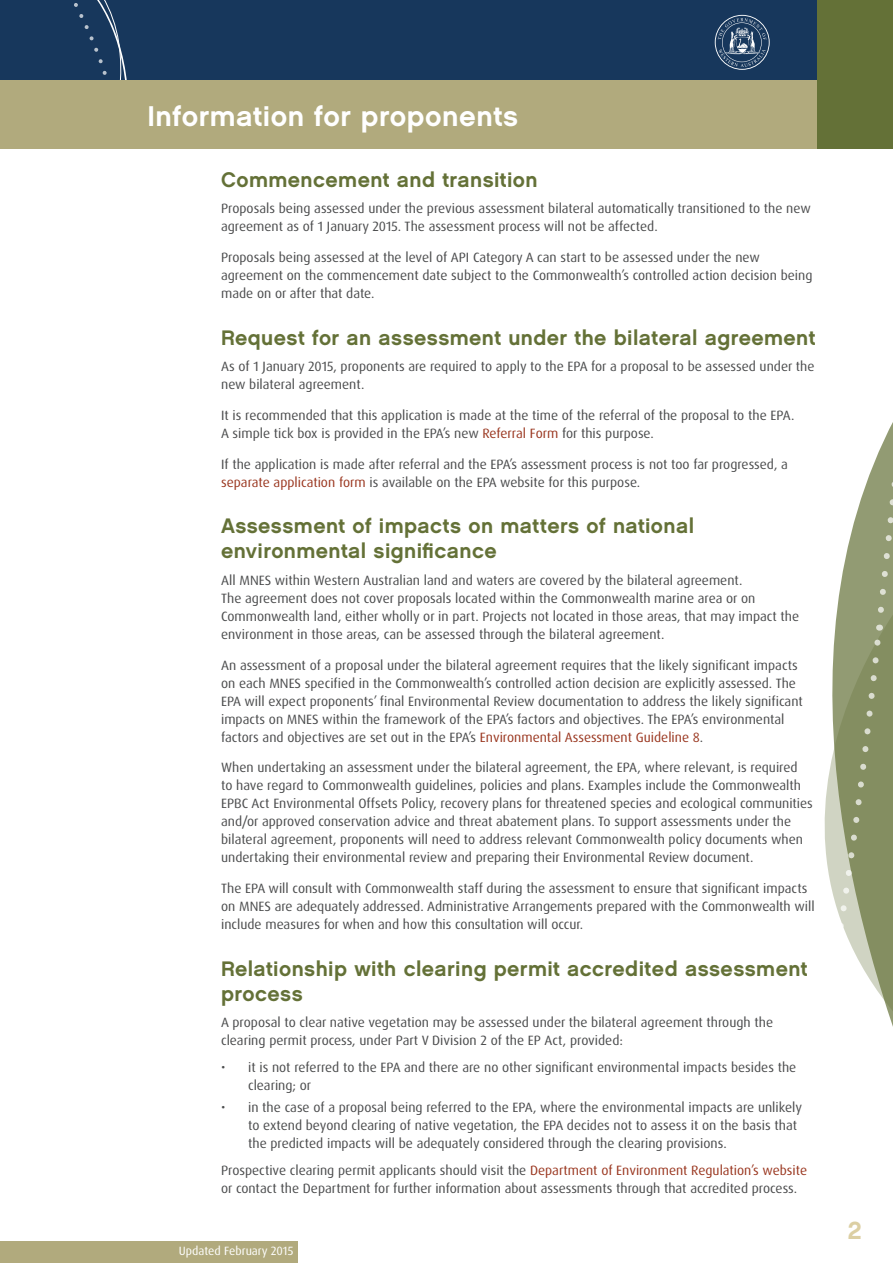
<style>
.page{position:relative;width:893px;height:1263px;background:#fff}
.page>*{position:absolute;margin:0;border:0;box-sizing:border-box;transform-origin:0 0}
.H_main_factsheet{font:28.5px "Chalet New York Nineteen Sixty";letter-spacing:.02em;color:#fff}
.t1{font:25.05px "Chalet New York Nineteen Sixty";color:#dccfa3}
.t2{font:21px/25.2px "Chalet New York Nineteen Sixty";letter-spacing:.02em;color:#647137}
.bullets{font:13.5px/18px "Dax OT";color:#4b4c4d}
.t3{font:12px "Dax OT";color:#fff}
.s1{color:#9a3720}
</style>
<div class="page">
<div style="left:0;top:0;width:893px;height:141px;background:#17375c"></div>
<svg style="left:74px;top:0;width:53px;height:80px"></svg>
<div style="left:0;top:80px;width:893px;height:69px;background:#b1aa7d"></div>
<div style="left:818px;top:0;width:75px;height:149px;background:#647137"></div>
<svg style="left:715px;top:15px;width:55px;height:55px"></svg>
<div style="left:0;top:1242px;width:298px;height:21px;background:#b1aa7d"></div>
<svg style="left:824px;top:422px;width:69px;height:605px"></svg>
<p class="H_main_factsheet" style="left:147px;top:98px;width:372px">Information for proponents</p>
<h4 class="t2" style="left:221px;top:167px;width:318px">Commencement and transition</h4>
<p class="bullets" style="left:221px;top:200px;width:591px">Proposals being assessed under the previous assessment bilateral automatically transitioned to the new agreement as of 1 January 2015. The assessment process will not be affected.</p>
<p class="bullets" style="left:221px;top:249px;width:593px">Proposals being assessed at the level of API Category A can start to be assessed under the new agreement on the commencement date subject to the Commonwealth’s controlled action decision being made on or after that date.</p>
<h4 class="t2" style="left:221px;top:324px;width:596px">Request for an assessment under the bilateral agreement</h4>
<p class="bullets" style="left:221px;top:358px;width:595px">As of 1 January 2015, proponents are required to apply to the EPA for a proposal to be assessed under the new bilateral agreement.</p>
<p class="bullets" style="left:221px;top:406px;width:575px">It is recommended that this application is made at the time of the referral of the proposal to the EPA.<br>A simple tick box is provided in the EPA’s new <span class="s1">Referral Form</span> for this purpose.</p>
<p class="bullets" style="left:221px;top:455px;width:568px">If the application is made after referral and the EPA’s assessment process is not too far progressed, a <span class="s1">separate application form</span> is available on the EPA website for this purpose.</p>
<h4 class="t2" style="left:221px;top:513px;width:474px">Assessment of impacts on matters of national environmental significance</h4>
<p class="bullets" style="left:221px;top:571px;width:580px">All MNES within Western Australian land and waters are covered by the bilateral agreement.<br>The agreement does not cover proposals located within the Commonwealth marine area or on Commonwealth land, either wholly or in part. Projects not located in those areas, that may impact the environment in those areas, can be assessed through the bilateral agreement.</p>
<p class="bullets" style="left:221px;top:656px;width:583px">An assessment of a proposal under the bilateral agreement requires that the likely significant impacts on each MNES specified in the Commonwealth’s controlled action decision are explicitly assessed. The EPA will expect proponents’ final Environmental Review documentation to address the likely significant impacts on MNES within the framework of the EPA’s factors and objectives. The EPA’s environmental factors and objectives are set out in the EPA’s <span class="s1">Environmental Assessment Guideline 8</span>.</p>
<p class="bullets" style="left:221px;top:759px;width:593px">When undertaking an assessment under the bilateral agreement, the EPA, where relevant, is required<br>to have regard to Commonwealth guidelines, policies and plans. Examples include the Commonwealth EPBC Act Environmental Offsets Policy, recovery plans for threatened species and ecological communities and/or approved conservation advice and threat abatement plans. To support assessments under the bilateral agreement, proponents will need to address relevant Commonwealth policy documents when undertaking their environmental review and preparing their Environmental Review document.</p>
<p class="bullets" style="left:221px;top:879px;width:595px">The EPA will consult with Commonwealth staff during the assessment to ensure that significant impacts on MNES are adequately addressed. Administrative Arrangements prepared with the Commonwealth will include measures for when and how this consultation will occur.</p>
<h4 class="t2" style="left:221px;top:955px;width:588px">Relationship with clearing permit accredited assessment process</h4>
<p class="bullets" style="left:221px;top:1014px;width:553px">A proposal to clear native vegetation may be assessed under the bilateral agreement through the clearing permit process, under Part V Division 2 of the EP Act, provided:</p>
<p class="bullets" style="left:248px;top:1058px;width:550px;text-indent:-27px">• it is not referred to the EPA and there are no other significant environmental impacts besides the clearing; or</p>
<p class="bullets" style="left:248px;top:1098px;width:555px;text-indent:-27px">• in the case of a proposal being referred to the EPA, where the environmental impacts are unlikely to extend beyond clearing of native vegetation, the EPA decides not to assess it on the basis that the predicted impacts will be adequately considered through the clearing provisions.</p>
<p class="bullets" style="left:221px;top:1161px;width:587px">Prospective clearing permit applicants should visit the <span class="s1">Department of Environment Regulation’s website </span>or contact the Department for further information about assessments through that accredited process.</p>
<p class="t3" style="left:179px;top:1243px;width:116px">Updated February 2015</p>
<h2 class="t1" style="left:848px;top:1215px;width:16px">2</h2>
</div>
